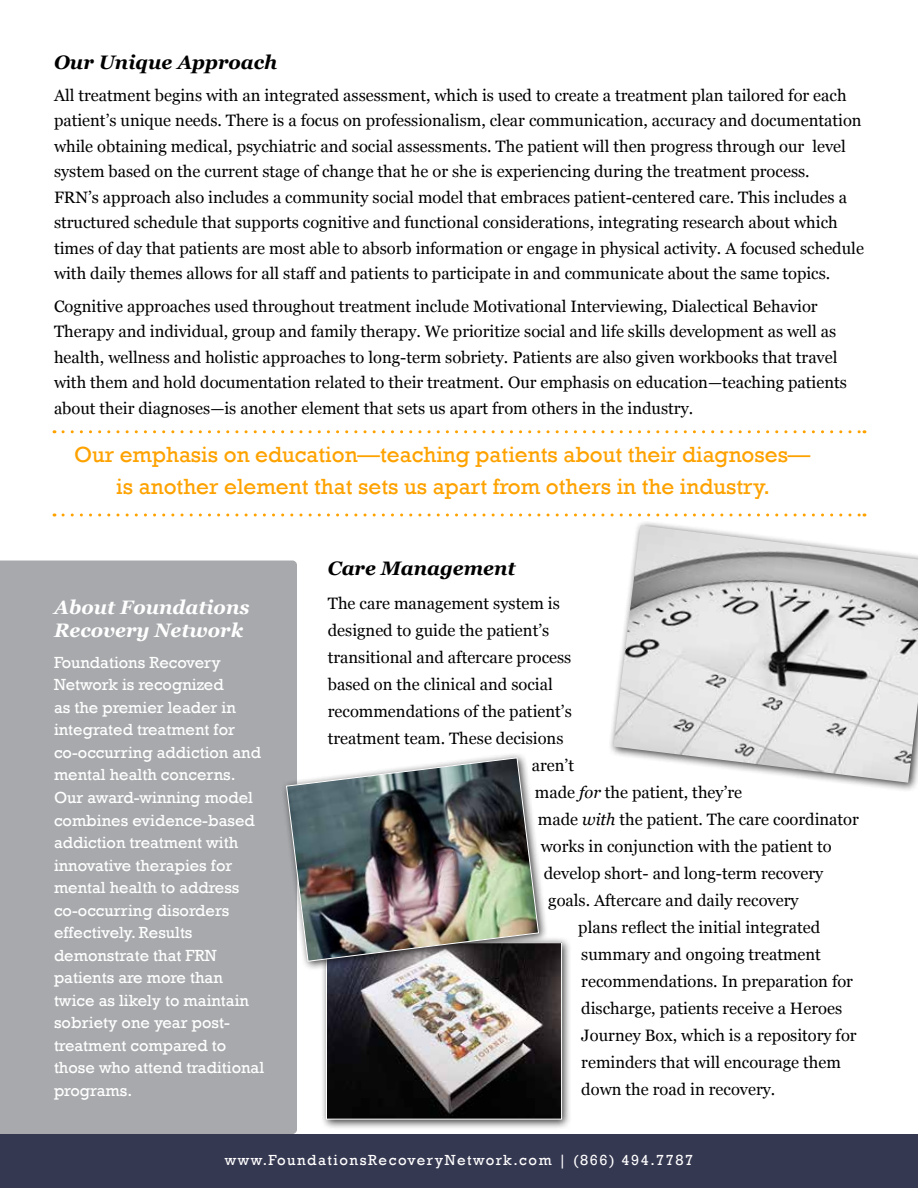
<style>
.page{position:relative;width:918px;height:1188px;background:#fff}
.page>*{position:absolute;margin:0;border:0;box-sizing:border-box;transform-origin:0 0}
.t1{font:22.5px/31.5px "Rockwell";color:#fea200;text-align:center}
.t2{font:italic 700 19.5px "Georgia";color:#000}
.t3{font:italic 700 19.5px/23.4px "Georgia";color:#fff}
.t4{font:16.5px/25.5px "Georgia";color:#000}
.t5{font:16.5px/22.5px "Rockwell";color:#fff}
.t6{font:15px "Rockwell";letter-spacing:.1em;color:#fff}
.s1{font-style:italic}
</style>
<div class="page">
<div style="left:0;top:561px;width:297px;height:573px;background:#a7a9ac"></div>
<div style="left:0;top:1135px;width:918px;height:53px;background:#353851"></div>
<svg style="left:63px;top:430px;width:802px;height:3px"></svg>
<svg style="left:63px;top:514px;width:802px;height:3px"></svg>
<div style="left:320px;top:937px;width:252px;height:193px;background:#000;opacity:.75"></div>
<img style="left:328px;top:945px;width:232px;height:172px">
<div style="left:326px;top:943px;width:236px;height:176px;border:1px solid #fff"></div>
<div style="left:281px;top:752px;width:268px;height:219px;background:#000;opacity:.75"></div>
<img style="left:286px;top:758px;width:253px;height:209px">
<div style="left:608px;top:520px;width:310px;height:273px;background:#000;opacity:.75"></div>
<img style="left:613px;top:525px;width:305px;height:258px">
<p class="t2" style="left:54px;top:49px;width:225px">Our Unique Approach</p>
<p class="t4" style="left:54px;top:83px;width:811px">All treatment begins with an integrated assessment, which is used to create a treatment plan tailored for each patient’s unique needs. There is a focus on professionalism, clear communication, accuracy and documentation while obtaining medical, psychiatric and social assessments. The patient will then progress through our level system based on the current stage of change that he or she is experiencing during the treatment process.<br>FRN’s approach also includes a community social model that embraces patient-centered care. This includes a structured schedule that supports cognitive and functional considerations, integrating research about which times of day that patients are most able to absorb information or engage in physical activity. A focused schedule with daily themes allows for all staff and patients to participate in and communicate about the same topics.</p>
<p class="t4" style="left:54px;top:294px;width:795px">Cognitive approaches used throughout treatment include Motivational Interviewing, Dialectical Behavior Therapy and individual, group and family therapy. We prioritize social and life skills development as well as health, wellness and holistic approaches to long-term sobriety. Patients are also given workbooks that travel with them and hold documentation related to their treatment. Our emphasis on education—teaching patients about their diagnoses—is another element that sets us apart from others in the industry.</p>
<h1 class="t1" style="left:74px;top:439px;width:738px">Our emphasis on education—teaching patients about their diagnoses— is another element that sets us apart from others in the industry.</h1>
<p class="t3" style="left:54px;top:595px;width:197px">About Foundations<br>Recovery Network</p>
<p class="t5" style="left:54px;top:651px;width:212px">Foundations Recovery<br>Network is recognized<br>as the premier leader in integrated treatment for co-occurring addiction and mental health concerns.<br>Our award-winning model combines evidence-based addiction treatment with innovative therapies for mental health to address co-occurring disorders effectively. Results demonstrate that FRN patients are more than twice as likely to maintain sobriety one year post&shy;treatment compared to those who attend traditional programs.</p>
<p class="t2" style="left:328px;top:556px;width:189px">Care Management</p>
<p class="t4" style="left:328px;top:591px;width:234px">The care management system is</p>
<p class="t4" style="left:328px;top:618px;width:223px">designed to guide the patient’s</p>
<p class="t4" style="left:328px;top:645px;width:245px">transitional and aftercare process</p>
<p class="t4" style="left:328px;top:672px;width:226px">based on the clinical and social</p>
<p class="t4" style="left:328px;top:699px;width:246px">recommendations of the patient’s</p>
<p class="t4" style="left:328px;top:726px;width:237px">treatment team. These decisions</p>
<p class="t4" style="left:532px;top:753px;width:44px">aren’t</p>
<p class="t4" style="left:535px;top:780px;width:209px">made <span class="s1">for</span> the patient, they’re</p>
<p class="t4" style="left:538px;top:807px;width:323px">made <span class="s1">with</span> the patient. The care coordinator</p>
<p class="t4" style="left:541px;top:834px;width:292px">works in conjunction with the patient to</p>
<p class="t4" style="left:544px;top:861px;width:281px">develop short- and long-term recovery</p>
<p class="t4" style="left:548px;top:888px;width:252px">goals. Aftercare and daily recovery</p>
<p class="t4" style="left:578px;top:915px;width:243px">plans reflect the initial integrated</p>
<p class="t4" style="left:581px;top:942px;width:241px">summary and ongoing treatment</p>
<p class="t4" style="left:581px;top:969px;width:273px">recommendations. In preparation for</p>
<p class="t4" style="left:581px;top:996px;width:262px">discharge, patients receive a Heroes</p>
<p class="t4" style="left:581px;top:1023px;width:277px">Journey Box, which is a repository for</p>
<p class="t4" style="left:581px;top:1050px;width:261px">reminders that will encourage them</p>
<p class="t4" style="left:581px;top:1077px;width:196px">down the road in recovery.</p>
<p class="t6" style="left:225px;top:1151px;width:470px">www.FoundationsRecoveryNetwork.com | (866) 494.7787</p>
</div>
